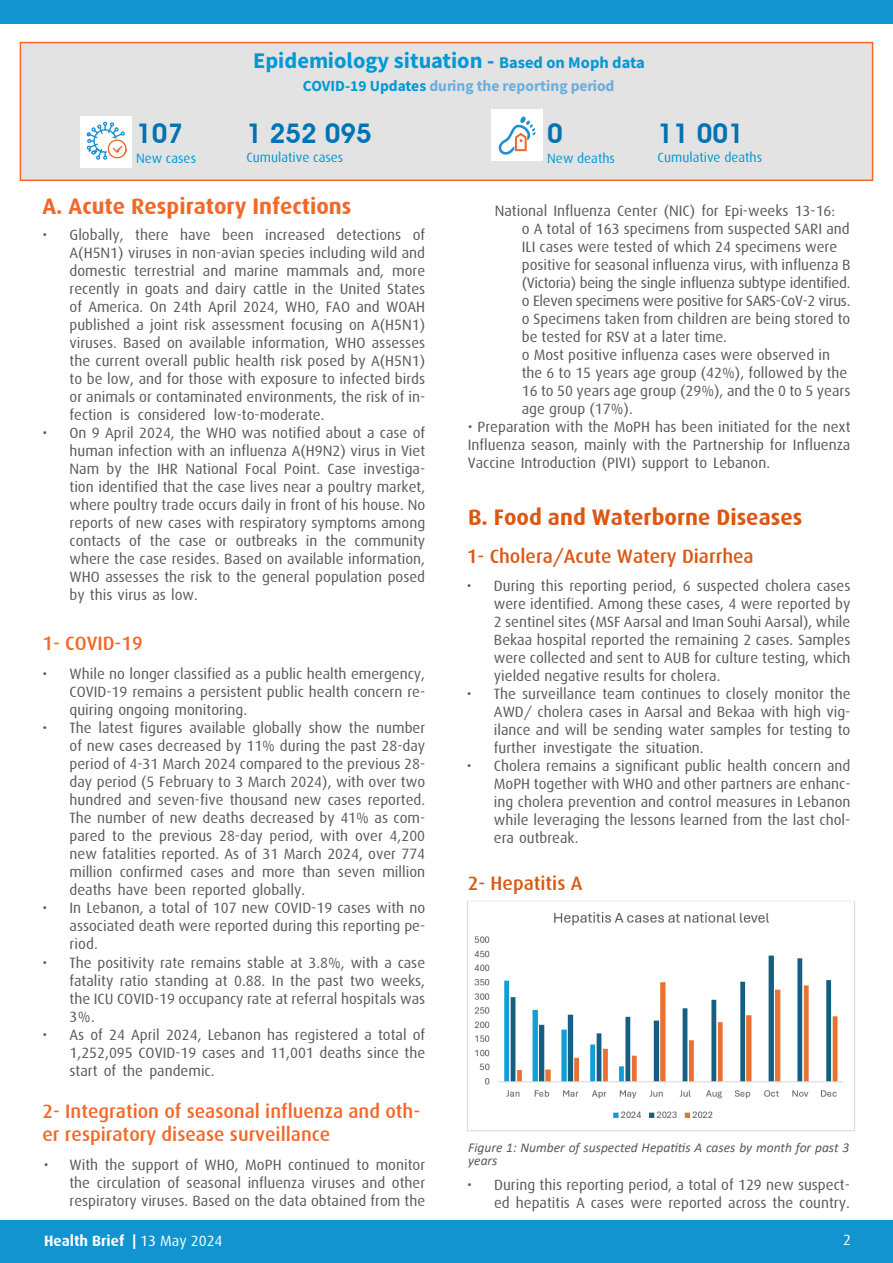
<style>
.page{position:relative;width:893px;height:1263px;background:#fff}
.page>*{position:absolute;margin:0;border:0;box-sizing:border-box;transform-origin:0 0}
.t1{font:600 27px "Avant Garde IT Cby BT";color:#0073b3}
.t2{font:22.5px "Source Sans Variable";color:#0099d6}
.t3{font:700 22.5px "Dax";color:#f26829}
.t4{font:700 22.5px "Dax";color:#db5712}
.t5{font:500 19.5px/23.4px "Dax";color:#f26829}
.t6{font:500 19.5px "Dax";color:#db5712}
.t7{font:15.6px "Source Sans Variable";color:#6aaee0}
.t8{font:15px/18px "Dax";color:#58595b;text-align:justify}
.t9{font:700 15px "Dax";color:#fff}
.t10{font:15px "Dax";color:#fff}
.t11{font:italic 13.5px/13.5px "Calibri";color:#58595b}
.t12{font:13.5px "Dax";color:#0099d6}
.s1{font-size:16.5px}
.s2{color:#0099d6}
.s3{font-weight:400}
</style>
<div class="page">
<div style="left:0;top:1220px;width:893px;height:43px;background:#1294d1"></div>
<div style="left:0;top:0;width:893px;height:23px;background:#1294d1"></div>
<div style="left:20px;top:42px;width:853px;height:139px;background:#e3e3e3;border:2px solid #f26829"></div>
<div style="left:80px;top:116px;width:51px;height:52px;background:#fff"></div>
<svg style="left:86px;top:122px;width:41px;height:38px"></svg>
<div style="left:491px;top:110px;width:52px;height:51px;background:#fff"></div>
<svg style="left:498px;top:117px;width:38px;height:38px"></svg>
<img style="left:467px;top:901px;width:388px;height:231px">
<h2 class="t2" style="left:253px;top:47px;width:393px">Epidemiology situation - <span class="s1">Based on Moph data</span></h2>
<p class="t7" style="left:303px;top:77px;width:313px"><span class="s2">COVID-19 Updates</span> during the reporting period</p>
<h1 class="t1" style="left:136px;top:117px;width:49px">107</h1>
<h1 class="t1" style="left:246px;top:117px;width:127px">1 252 095</h1>
<h1 class="t1" style="left:547px;top:117px;width:17px">0</h1>
<h1 class="t1" style="left:658px;top:117px;width:88px">11 001</h1>
<p class="t12" style="left:136px;top:151px;width:62px">New cases</p>
<p class="t12" style="left:246px;top:149px;width:99px">Cumulative cases</p>
<p class="t12" style="left:547px;top:151px;width:69px">New deaths</p>
<p class="t12" style="left:658px;top:149px;width:106px">Cumulative deaths</p>
<h2 class="t3" style="left:42px;top:193px;width:310px">A. Acute Respiratory Infections</h2>
<p class="t8" style="left:70px;top:226px;width:357px;text-indent:-27px">• Globally, there have been increased detections of A(H5N1) viruses in non-avian species including wild and domestic terrestrial and marine mammals and, more recently in goats and dairy cattle in the United States of America. On 24th April 2024, WHO, FAO and WOAH published a joint risk assessment focusing on A(H5N1) viruses. Based on available information, WHO assesses the current overall public health risk posed by A(H5N1) to be low, and for those with exposure to infected birds or animals or contaminated environments, the risk of in&shy;fection is considered low-to-moderate.</p>
<p class="t8" style="left:70px;top:424px;width:357px;text-indent:-27px">• On 9 April 2024, the WHO was notified about a case of human infection with an influenza A(H9N2) virus in Viet Nam by the IHR National Focal Point. Case investiga&shy;tion identified that the case lives near a poultry market, where poultry trade occurs daily in front of his house. No reports of new cases with respiratory symptoms among contacts of the case or outbreaks in the community where the case resides. Based on available information, WHO assesses the risk to the general population posed by this virus as low.</p>
<h3 class="t5" style="left:43px;top:631px;width:102px">1- COVID-19</h3>
<p class="t8" style="left:70px;top:665px;width:357px;text-indent:-27px">• While no longer classified as a public health emergency, COVID-19 remains a persistent public health concern re&shy;quiring ongoing monitoring.</p>
<p class="t8" style="left:70px;top:719px;width:357px;text-indent:-27px">• The latest figures available globally show the number of new cases decreased by 11% during the past 28-day period of 4-31 March 2024 compared to the previous 28- day period (5 February to 3 March 2024), with over two hundred and seven-five thousand new cases reported.<br>The number of new deaths decreased by 41% as com&shy;pared to the previous 28-day period, with over 4,200 new fatalities reported. As of 31 March 2024, over 774 million confirmed cases and more than seven million deaths have been reported globally.</p>
<p class="t8" style="left:70px;top:899px;width:357px;text-indent:-27px">• In Lebanon, a total of 107 new COVID-19 cases with no associated death were reported during this reporting pe&shy;riod.</p>
<p class="t8" style="left:70px;top:953px;width:357px;text-indent:-27px">• The positivity rate remains stable at 3.8%, with a case fatality ratio standing at 0.88. In the past two weeks, the ICU COVID-19 occupancy rate at referral hospitals was 3%.</p>
<p class="t8" style="left:70px;top:1025px;width:357px;text-indent:-27px">• As of 24 April 2024, Lebanon has registered a total of 1,252,095 COVID-19 cases and 11,001 deaths since the start of the pandemic.</p>
<h3 class="t5" style="left:43px;top:1100px;width:379px">2- Integration of seasonal influenza and oth&shy;er respiratory disease surveillance</h3>
<p class="t8" style="left:70px;top:1155px;width:357px;text-indent:-26px">• With the support of WHO, MoPH continued to monitor the circulation of seasonal influenza viruses and other respiratory viruses. Based on the data obtained from the</p>
<p class="t8" style="left:522px;top:202px;width:330px;text-align:left;text-indent:-27px">National Influenza Center (NIC) for Epi-weeks 13-16:<br>o A total of 163 specimens from suspected SARI and ILI cases were tested of which 24 specimens were positive for seasonal influenza virus, with influenza B (Victoria) being the single influenza subtype identified. o Eleven specimens were positive for SARS-CoV-2 virus. o Specimens taken from children are being stored to be tested for RSV at a later time.<br>o Most positive influenza cases were observed in the 6 to 15 years age group (42%), followed by the 16 to 50 years age group (29%), and the 0 to 5 years age group (17%).</p>
<p class="t8" style="left:468px;top:418px;width:384px">• Preparation with the MoPH has been initiated for the next Influenza season, mainly with the Partnership for Influenza Vaccine Introduction (PIVI) support to Lebanon.</p>
<h2 class="t4" style="left:468px;top:504px;width:336px">B. Food and Waterborne Diseases</h2>
<h3 class="t6" style="left:467px;top:545px;width:288px">1- Cholera/Acute Watery Diarrhea</h3>
<p class="t8" style="left:494px;top:577px;width:358px;text-indent:-27px">• During this reporting period, 6 suspected cholera cases were identified. Among these cases, 4 were reported by 2 sentinel sites (MSF Aarsal and Iman Souhi Aarsal), while Bekaa hospital reported the remaining 2 cases. Samples were collected and sent to AUB for culture testing, which yielded negative results for cholera.</p>
<p class="t8" style="left:494px;top:685px;width:358px;text-indent:-27px">• The surveillance team continues to closely monitor the AWD/ cholera cases in Aarsal and Bekaa with high vig&shy;ilance and will be sending water samples for testing to further investigate the situation.</p>
<p class="t8" style="left:494px;top:757px;width:358px;text-indent:-27px">• Cholera remains a significant public health concern and MoPH together with WHO and other partners are enhanc&shy;ing cholera prevention and control measures in Lebanon while leveraging the lessons learned from the last chol&shy;era outbreak.</p>
<h3 class="t6" style="left:468px;top:872px;width:116px">2- Hepatitis A</h3>
<p class="t11" style="left:468px;top:1140px;width:383px">Figure 1: Number of suspected Hepatitis A cases by month for past 3 years</p>
<p class="t8" style="left:467px;top:1176px;width:384px;text-align:right">• During this reporting period, a total of 129 new suspect&shy;ed hepatitis A cases were reported across the country.</p>
<p class="t9" style="left:44px;top:1233px;width:180px">Health Brief | <span class="s3">13 May 2024</span></p>
<p class="t10" style="left:843px;top:1231px;width:9px">2</p>
</div>
